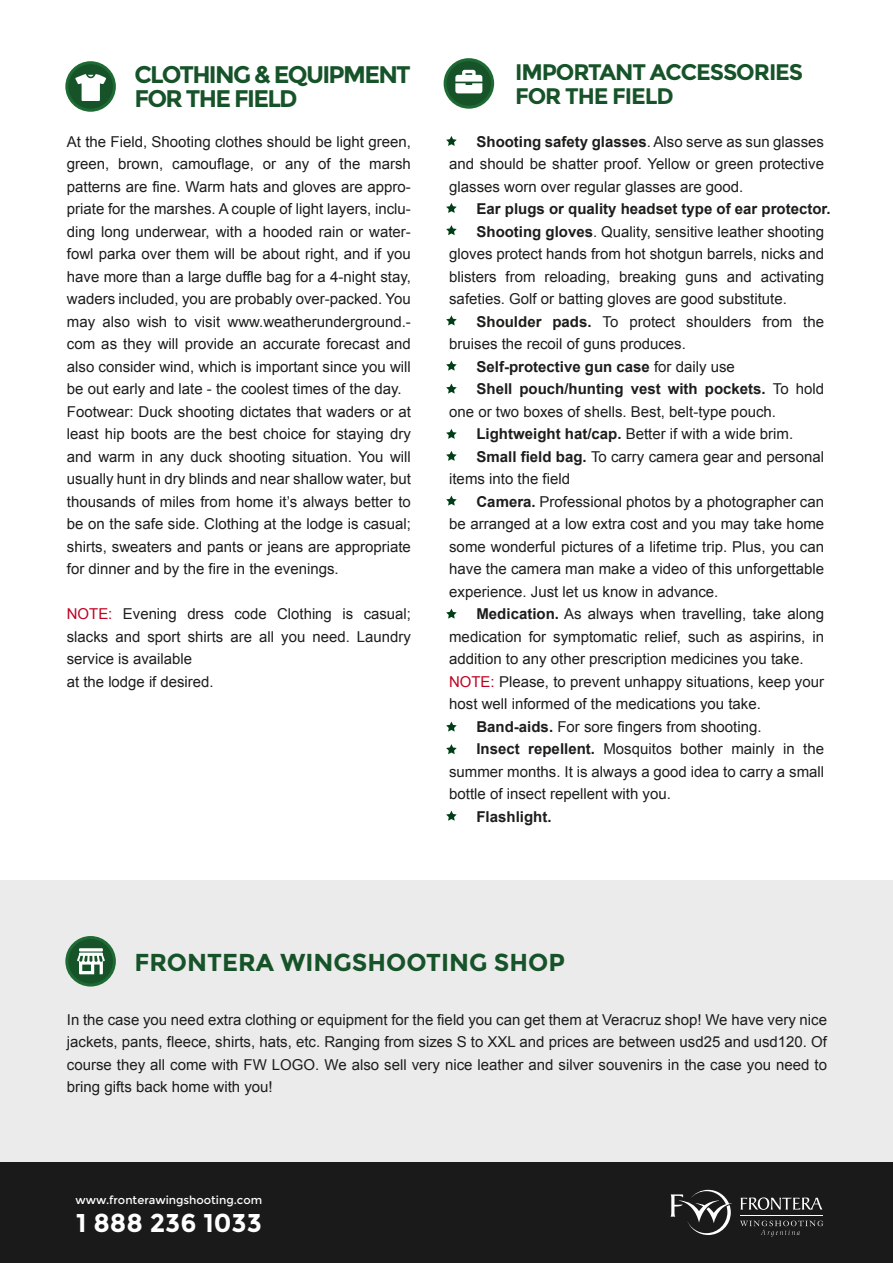
<style>
.page{position:relative;width:893px;height:1263px;background:#fff}
.page>*{position:absolute;margin:0;border:0;box-sizing:border-box;transform-origin:0 0}
.t1{font:700 25.8px "Montserrat";color:#fff}
.t2{font:700 24.45px "Montserrat";color:#165329}
.t3{font:700 24px/24.5px "Montserrat";letter-spacing:-.07em;color:#165329}
.t4{font:700 22.5px/24.5px "Montserrat";letter-spacing:-.05em;color:#165329}
.t5{font:15px/22.5px "Arial";color:#1d1d1b}
.t6{font:700 15px "Arial";color:#1d1d1b}
.t7{font:11.25px "Montserrat";color:#fff}
.s1{color:#be0020}
.s2{font-weight:700}
.s3{font-weight:400}
</style>
<div class="page">
<div style="left:0;top:881px;width:893px;height:282px;background:#ebebeb"></div>
<div style="left:0;top:1163px;width:893px;height:100px;background:#1a1a1a"></div>
<svg style="left:740px;top:1197px;width:82px;height:13px"></svg>
<hr style="left:740px;top:1215px;width:83px;height:1px;background:#fff">
<svg style="left:740px;top:1220px;width:83px;height:17px"></svg>
<svg style="left:671px;top:1190px;width:61px;height:45px"></svg>
<div style="left:67px;top:63px;width:47px;height:47px;background:#165329;border-radius:50%"></div>
<div style="left:65px;top:61px;width:51px;height:51px;border:3px solid #1d6b33;border-radius:50%"></div>
<svg style="left:75px;top:74px;width:31px;height:27px"></svg>
<div style="left:67px;top:937px;width:47px;height:48px;background:#165329;border-radius:50%"></div>
<div style="left:65px;top:936px;width:51px;height:50px;border:3px solid #1d6b33;border-radius:50%"></div>
<svg style="left:77px;top:948px;width:28px;height:26px"></svg>
<svg style="left:445px;top:60px;width:48px;height:47px"></svg>
<div style="left:444px;top:58px;width:50px;height:51px;border:3px solid #1d6b33;border-radius:50%"></div>
<svg style="left:446px;top:136px;width:11px;height:10px"></svg>
<svg style="left:446px;top:203px;width:11px;height:10px"></svg>
<svg style="left:446px;top:225px;width:11px;height:10px"></svg>
<svg style="left:446px;top:315px;width:11px;height:10px"></svg>
<svg style="left:446px;top:361px;width:11px;height:10px"></svg>
<svg style="left:446px;top:383px;width:11px;height:11px"></svg>
<svg style="left:446px;top:429px;width:11px;height:10px"></svg>
<svg style="left:446px;top:451px;width:11px;height:10px"></svg>
<svg style="left:446px;top:495px;width:11px;height:11px"></svg>
<svg style="left:446px;top:608px;width:11px;height:11px"></svg>
<svg style="left:446px;top:721px;width:11px;height:11px"></svg>
<svg style="left:446px;top:744px;width:11px;height:10px"></svg>
<svg style="left:446px;top:811px;width:11px;height:10px"></svg>
<svg style="left:455px;top:70px;width:27px;height:23px"></svg>
<h3 class="t3" style="left:134px;top:62px;width:278px">CLOTHING &amp; EQUIPMENT<br>FOR THE FIELD</h3>
<p class="t5" style="left:67px;top:130px;width:346px">At the Field, Shooting clothes should be light green, green, brown, camouflage, or any of the marsh patterns are fine. Warm hats and gloves are appro&shy;priate for the marshes. A couple of light layers, inclu&shy;ding long underwear, with a hooded rain or water&shy;fowl parka over them will be about right, and if you have more than a large duffle bag for a 4-night stay, waders included, you are probably over-packed. You may also wish to visit www.weatherunderground.- com as they will provide an accurate forecast and also consider wind, which is important since you will be out early and late - the coolest times of the day.<br>Footwear: Duck shooting dictates that waders or at least hip boots are the best choice for staying dry and warm in any duck shooting situation. You will usually hunt in dry blinds and near shallow water, but thousands of miles from home it’s always better to be on the safe side. Clothing at the lodge is casual; shirts, sweaters and pants or jeans are appropriate for dinner and by the fire in the evenings.</p>
<p class="t5" style="left:67px;top:603px;width:346px"><span class="s1">NOTE:</span> Evening dress code Clothing is casual; slacks and sport shirts are all you need. Laundry service is available<br>at the lodge if desired.</p>
<h3 class="t4" style="left:515px;top:59px;width:290px">IMPORTANT ACCESSORIES<br>FOR THE FIELD</h3>
<p class="t5" style="left:449px;top:130px;width:376px;text-align:justify;text-indent:27px"><span class="s2">Shooting safety glasses</span>. Also serve as sun glasses and should be shatter proof. Yellow or green protective glasses worn over regular glasses are good.</p>
<p class="t6" style="left:476px;top:199px;width:356px">Ear plugs or quality headset type of ear protector.</p>
<p class="t5" style="left:476px;top:220px;width:349px"><span class="s2">Shooting gloves</span>. Quality, sensitive leather shooting</p>
<p class="t5" style="left:449px;top:243px;width:376px">gloves protect hands from hot shotgun barrels, nicks and</p>
<p class="t5" style="left:449px;top:265px;width:376px">blisters from reloading, breaking guns and activating</p>
<p class="t5" style="left:449px;top:288px;width:339px">safeties. Golf or batting gloves are good substitute.</p>
<p class="t5" style="left:476px;top:310px;width:349px"><span class="s2">Shoulder pads.</span> To protect shoulders from the</p>
<p class="t5" style="left:449px;top:333px;width:238px">bruises the recoil of guns produces.</p>
<p class="t6" style="left:476px;top:356px;width:260px">Self-protective gun case <span class="s3">for daily use</span></p>
<p class="t6" style="left:476px;top:379px;width:349px">Shell pouch/hunting vest with pockets. <span class="s3">To hold</span></p>
<p class="t5" style="left:449px;top:400px;width:328px">one or two boxes of shells. Best, belt-type pouch.</p>
<p class="t5" style="left:476px;top:423px;width:318px"><span class="s2">Lightweight hat/cap.</span> Better if with a wide brim.</p>
<p class="t5" style="left:476px;top:445px;width:349px"><span class="s2">Small field bag.</span> To carry camera gear and personal</p>
<p class="t5" style="left:449px;top:468px;width:122px">items into the field</p>
<p class="t5" style="left:476px;top:490px;width:349px"><span class="s2">Camera.</span> Professional photos by a photographer can</p>
<p class="t5" style="left:449px;top:513px;width:376px">be arranged at a low extra cost and you may take home</p>
<p class="t5" style="left:449px;top:535px;width:376px">some wonderful pictures of a lifetime trip. Plus, you can</p>
<p class="t5" style="left:449px;top:558px;width:376px">have the camera man make a video of this unforgettable</p>
<p class="t5" style="left:449px;top:580px;width:271px">experience. Just let us know in advance.</p>
<p class="t5" style="left:476px;top:603px;width:349px"><span class="s2">Medication.</span> As always when travelling, take along</p>
<p class="t5" style="left:449px;top:625px;width:376px">medication for symptomatic relief, such as aspirins, in</p>
<p class="t5" style="left:449px;top:648px;width:356px">addition to any other prescription medicines you take.</p>
<p class="t5" style="left:449px;top:670px;width:376px"><span class="s1">NOTE:</span> Please, to prevent unhappy situations, keep your</p>
<p class="t5" style="left:449px;top:693px;width:313px">host well informed of the medications you take.</p>
<p class="t5" style="left:476px;top:715px;width:287px"><span class="s2">Band-aids.</span> For sore fingers from shooting.</p>
<p class="t5" style="left:476px;top:738px;width:349px"><span class="s2">Insect repellent.</span> Mosquitos bother mainly in the</p>
<p class="t5" style="left:449px;top:760px;width:376px">summer months. It is always a good idea to carry a small</p>
<p class="t5" style="left:449px;top:783px;width:223px">bottle of insect repellent with you.</p>
<p class="t6" style="left:476px;top:806px;width:77px">Flashlight.</p>
<h2 class="t2" style="left:134px;top:947px;width:432px">FRONTERA WINGSHOOTING SHOP</h2>
<p class="t5" style="left:67px;top:1008px;width:762px;text-align:justify">In the case you need extra clothing or equipment for the field you can get them at Veracruz shop! We have very nice jackets, pants, fleece, shirts, hats, etc. Ranging from sizes S to XXL and prices are between usd25 and usd120. Of course they all come with FW LOGO. We also sell very nice leather and silver souvenirs in the case you need to bring gifts back home with you!</p>
<p class="t7" style="left:76px;top:1193px;width:188px">www.fronterawingshooting.com</p>
<h1 class="t1" style="left:76px;top:1208px;width:187px">1 888 236 1033</h1>
</div>
